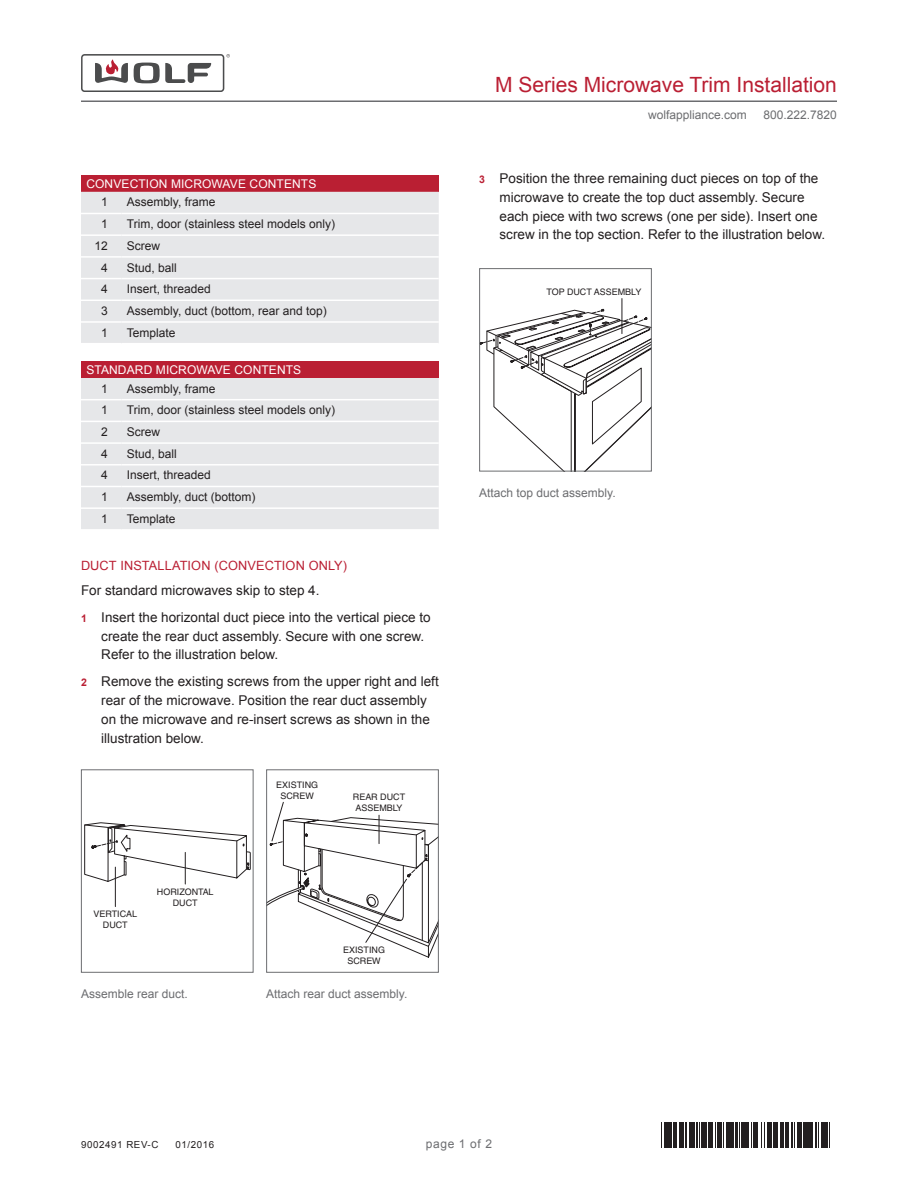
<style>
.page{position:relative;width:918px;height:1188px;background:#fff}
.page>*{position:absolute;margin:0;border:0;box-sizing:border-box;transform-origin:0 0}
.t1{font:21px "Arial";color:#ba1f33}
.t2{font:13.5px/18.8px "Arial";color:#231f20}
.t3{font:12.75px "Arial";letter-spacing:.01em;color:#ba1f33}
.t4{font:12px "Arial";color:#231f20}
.t5{font:12px "Arial";color:#6c6d70}
.t6{font:12px "Arial";letter-spacing:.01em;color:#fff}
.t7{font:9.75px "Arial";letter-spacing:.06em;color:#231f20}
.t8{font:9px/11.1px "Helvetica";color:#231f20;text-align:center}
.s1{font-weight:700;font-size:10.5px;color:#ba1f33}
</style>
<div class="page">
<hr style="left:81px;top:100px;width:756px;height:2px;background:#6c6d70">
<svg style="left:81px;top:54px;width:149px;height:38px"></svg>
<svg style="left:661px;top:1122px;width:4px;height:26px"></svg>
<hr style="left:665px;top:1122px;width:3px;height:26px;background:#231f20">
<hr style="left:668px;top:1122px;width:3px;height:26px;background:#231f20">
<svg style="left:671px;top:1122px;width:16px;height:26px"></svg>
<hr style="left:690px;top:1122px;width:2px;height:26px;background:#231f20">
<hr style="left:693px;top:1122px;width:2px;height:26px;background:#231f20">
<svg style="left:696px;top:1122px;width:4px;height:26px"></svg>
<hr style="left:702px;top:1122px;width:2px;height:26px;background:#231f20">
<hr style="left:705px;top:1122px;width:2px;height:26px;background:#231f20">
<svg style="left:708px;top:1122px;width:94px;height:26px"></svg>
<hr style="left:803px;top:1122px;width:2px;height:26px;background:#231f20">
<hr style="left:806px;top:1122px;width:2px;height:26px;background:#231f20">
<hr style="left:809px;top:1122px;width:2px;height:26px;background:#231f20">
<svg style="left:812px;top:1122px;width:10px;height:26px"></svg>
<hr style="left:823px;top:1122px;width:2px;height:26px;background:#231f20">
<hr style="left:826px;top:1122px;width:2px;height:26px;background:#231f20">
<svg style="left:829px;top:1122px;width:1px;height:26px"></svg>
<div style="left:81px;top:176px;width:358px;height:16px;background:#ba1f33"></div>
<div style="left:81px;top:192px;width:358px;height:151px;background:#e6e7e9"></div>
<hr style="left:81px;top:213px;width:41px;height:1px;background:#fff">
<hr style="left:122px;top:213px;width:317px;height:1px;background:#fff">
<hr style="left:81px;top:234px;width:41px;height:2px;background:#fff">
<hr style="left:122px;top:234px;width:317px;height:2px;background:#fff">
<hr style="left:81px;top:256px;width:41px;height:2px;background:#fff">
<hr style="left:122px;top:256px;width:317px;height:2px;background:#fff">
<hr style="left:81px;top:278px;width:41px;height:1px;background:#fff">
<hr style="left:122px;top:278px;width:317px;height:1px;background:#fff">
<hr style="left:81px;top:300px;width:41px;height:1px;background:#fff">
<hr style="left:122px;top:300px;width:317px;height:1px;background:#fff">
<hr style="left:81px;top:321px;width:41px;height:2px;background:#fff">
<hr style="left:122px;top:321px;width:317px;height:2px;background:#fff">
<div style="left:81px;top:362px;width:358px;height:16px;background:#ba1f33"></div>
<div style="left:81px;top:378px;width:358px;height:151px;background:#e6e7e9"></div>
<hr style="left:81px;top:399px;width:41px;height:1px;background:#fff">
<hr style="left:122px;top:399px;width:317px;height:1px;background:#fff">
<hr style="left:81px;top:421px;width:41px;height:1px;background:#fff">
<hr style="left:122px;top:421px;width:317px;height:1px;background:#fff">
<hr style="left:81px;top:442px;width:41px;height:2px;background:#fff">
<hr style="left:122px;top:442px;width:317px;height:2px;background:#fff">
<hr style="left:81px;top:464px;width:41px;height:2px;background:#fff">
<hr style="left:122px;top:464px;width:317px;height:2px;background:#fff">
<hr style="left:81px;top:486px;width:41px;height:1px;background:#fff">
<hr style="left:122px;top:486px;width:317px;height:1px;background:#fff">
<hr style="left:81px;top:507px;width:41px;height:2px;background:#fff">
<hr style="left:122px;top:507px;width:317px;height:2px;background:#fff">
<svg style="left:84px;top:822px;width:167px;height:61px"></svg>
<hr style="left:185px;top:852px;width:1px;height:32px;background:#231f20">
<hr style="left:115px;top:867px;width:1px;height:40px;background:#231f20">
<div style="left:81px;top:769px;width:173px;height:204px;border:1px solid #6c6d70"></div>
<svg style="left:268px;top:802px;width:169px;height:156px"></svg>
<div style="left:266px;top:769px;width:173px;height:204px;border:1px solid #6c6d70"></div>
<svg style="left:481px;top:309px;width:169px;height:160px"></svg>
<hr style="left:622px;top:299px;width:1px;height:35px;background:#231f20">
<div style="left:479px;top:268px;width:173px;height:203px;border:1px solid #6c6d70"></div>
<p class="t6" style="left:86px;top:176px;width:232px">CONVECTION MICROWAVE CONTENTS</p>
<p class="t4" style="left:101px;top:194px;width:8px">1</p>
<p class="t4" style="left:127px;top:194px;width:90px">Assembly, frame</p>
<p class="t4" style="left:101px;top:216px;width:8px">1</p>
<p class="t4" style="left:127px;top:216px;width:210px">Trim, door (stainless steel models only)</p>
<p class="t4" style="left:95px;top:238px;width:15px">12</p>
<p class="t4" style="left:127px;top:238px;width:35px">Screw</p>
<p class="t4" style="left:101px;top:259px;width:8px">4</p>
<p class="t4" style="left:127px;top:259px;width:52px">Stud, ball</p>
<p class="t4" style="left:101px;top:281px;width:8px">4</p>
<p class="t4" style="left:127px;top:281px;width:86px">Insert, threaded</p>
<p class="t4" style="left:101px;top:303px;width:8px">3</p>
<p class="t4" style="left:127px;top:303px;width:201px">Assembly, duct (bottom, rear and top)</p>
<p class="t4" style="left:101px;top:325px;width:8px">1</p>
<p class="t4" style="left:127px;top:325px;width:50px">Template</p>
<p class="t6" style="left:86px;top:362px;width:216px">STANDARD MICROWAVE CONTENTS</p>
<p class="t4" style="left:101px;top:381px;width:8px">1</p>
<p class="t4" style="left:127px;top:381px;width:90px">Assembly, frame</p>
<p class="t4" style="left:101px;top:402px;width:8px">1</p>
<p class="t4" style="left:127px;top:402px;width:210px">Trim, door (stainless steel models only)</p>
<p class="t4" style="left:101px;top:424px;width:8px">2</p>
<p class="t4" style="left:127px;top:424px;width:35px">Screw</p>
<p class="t4" style="left:101px;top:446px;width:8px">4</p>
<p class="t4" style="left:127px;top:446px;width:52px">Stud, ball</p>
<p class="t4" style="left:101px;top:467px;width:8px">4</p>
<p class="t4" style="left:127px;top:467px;width:86px">Insert, threaded</p>
<p class="t4" style="left:101px;top:489px;width:8px">1</p>
<p class="t4" style="left:127px;top:489px;width:130px">Assembly, duct (bottom)</p>
<p class="t4" style="left:101px;top:511px;width:8px">1</p>
<p class="t4" style="left:127px;top:511px;width:50px">Template</p>
<p class="t3" style="left:81px;top:557px;width:268px">DUCT INSTALLATION (CONVECTION ONLY)</p>
<p class="t2" style="left:81px;top:577px;width:351px;line-height:26.8px">For standard microwaves skip to step 4.<br><span class="s1">1</span> Insert the horizontal duct piece into the vertical piece to</p>
<p class="t2" style="left:101px;top:627px;width:325px">create the rear duct assembly. Secure with one screw.<br>Refer to the illustration below.</p>
<p class="t2" style="left:101px;top:672px;width:339px;text-indent:-20px"><span class="s1">2</span> Remove the existing screws from the upper right and left rear of the microwave. Position the rear duct assembly on the microwave and re-insert screws as shown in the illustration below.</p>
<p class="t8" style="left:94px;top:908px;width:45px">VERTICAL<br>DUCT</p>
<p class="t8" style="left:157px;top:886px;width:58px">HORIZONTAL<br>DUCT</p>
<p class="t5" style="left:81px;top:986px;width:108px">Assemble rear duct.</p>
<p class="t8" style="left:276px;top:779px;width:43px">EXISTING<br>SCREW</p>
<p class="t8" style="left:353px;top:791px;width:54px;text-align:left">REAR DUCT<br>ASSEMBLY</p>
<p class="t8" style="left:343px;top:944px;width:43px">EXISTING<br>SCREW</p>
<p class="t5" style="left:266px;top:986px;width:143px">Attach rear duct assembly.</p>
<h1 class="t1" style="left:495px;top:71px;width:343px">M Series Microwave Trim Installation</h1>
<p class="t5" style="left:648px;top:107px;width:100px">wolfappliance.com</p>
<p class="t5" style="left:764px;top:107px;width:75px">800.222.7820</p>
<p class="t2" style="left:500px;top:169px;width:327px;text-indent:-20px"><span class="s1">3</span> Position the three remaining duct pieces on top of the microwave to create the top duct assembly. Secure each piece with two screws (one per side). Insert one screw in the top section. Refer to the illustration below.</p>
<p class="t8" style="left:546px;top:287px;width:97px">TOP DUCT ASSEMBLY</p>
<p class="t5" style="left:479px;top:485px;width:138px">Attach top duct assembly.</p>
<p class="t7" style="left:81px;top:1138px;width:79px">9002491 REV-C</p>
<p class="t7" style="left:175px;top:1138px;width:40px">01/2016</p>
<p class="t5" style="left:426px;top:1136px;width:68px">page 1 of 2</p>
</div>
